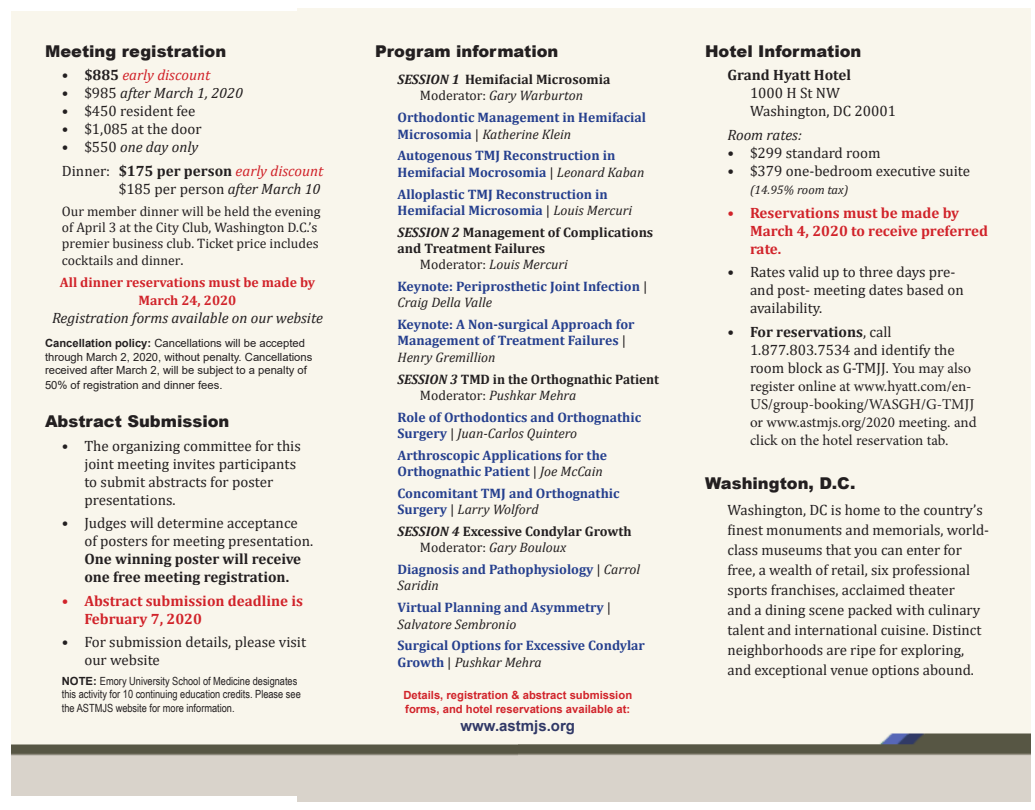
<style>
.page{position:relative;width:1035px;height:810px;background:#fff}
.page>*{position:absolute;margin:0;border:0;box-sizing:border-box;transform-origin:0 0}
.t1{font:900 16.25px "Arial";color:#231f20}
.t2{font:15px/18px "Cambria";color:#231f20}
.t3{font:15px/18px "Minion Pro";color:#231f20}
.t4{font:700 15px/18px "Cambria";color:#d1232a}
.t5{font:italic 15px "Cambria";color:#231f20}
.t6{font:700 15px "Cambria";color:#231f20}
.t7{font:italic 15px "Cambria";color:#d1232a}
.t8{font:700 15px "Arial";color:#313967}
.t9{font:700 13.75px/16.2px "Cambria";color:#253f8e}
.t10{font:700 13.75px/16.2px "Cambria";color:#231f20}
.t11{font:13.75px/16.2px "Cambria";color:#231f20}
.t12{font:700 13.75px/18px "Cambria";color:#d1232a;text-align:center}
.t13{font:italic 13.75px "Cambria";color:#231f20}
.t14{font:italic 12.5px "Cambria";color:#231f20}
.t15{font:11.25px/13.5px "Arial";color:#231f20}
.t16{font:11.25px/13.5px "Arial Narrow";color:#231f20}
.t17{font:700 11.25px/13.5px "Arial";color:#d1232a}
.s1{font-weight:700;font-style:normal;color:#231f20}
.s2{font-style:normal}
.s3{font-weight:400}
.s4{font-weight:400;font-style:italic;color:#d1232a}
.s5{font-style:italic}
.s6{font-size:15px}
.s7{font-weight:700}
.s8{font-family:"Arial";font-weight:700}
.s9{font-weight:400;font-style:italic}
.s10{font-weight:400;color:#231f20}
.s11{font-weight:400;font-style:italic;color:#231f20}
.s12{font-family:"Cambria";font-weight:700}
.s13{font-family:"Cambria"}
</style>
<div class="page">
<img style="left:298px;top:9px;width:732px;height:792px">
<div style="left:11px;top:11px;width:507px;height:785px;background:#f9f6ec"></div>
<p class="t1" style="left:45px;top:39px;width:183px">Meeting registration</p>
<p class="t7" style="left:62px;top:65px;width:150px"><span class="s1">• $885</span> early discount</p>
<p class="t5" style="left:62px;top:83px;width:183px"><span class="s2">• $985</span> after March 1, 2020</p>
<p class="t2" style="left:62px;top:102px;width:135px">• $450 resident fee</p>
<p class="t2" style="left:62px;top:120px;width:141px">• $1,085 at the door</p>
<p class="t5" style="left:62px;top:137px;width:138px"><span class="s2">• $550</span> one day only</p>
<p class="t6" style="left:62px;top:160px;width:263px"><span class="s3">Dinner:</span> $175 per person <span class="s4">early discount</span></p>
<p class="t2" style="left:119px;top:180px;width:203px">$185 per person <span class="s5">after March 10</span></p>
<p class="t11" style="left:62px;top:203px;width:260px">Our member dinner will be held the evening of April 3 at the City Club, Washington D.C.’s premier business club. Ticket price includes cocktails and dinner<span class="s6">.</span></p>
<p class="t12" style="left:60px;top:272px;width:257px">All dinner reservations must be made by<br>March 24, 2020</p>
<p class="t5" style="left:52px;top:307px;width:272px">Registration forms available on our website</p>
<p class="t15" style="left:45px;top:337px;width:269px"><span class="s7">Cancellation policy:</span> Cancellations will be accepted through March 2, 2020, without penalty. Cancellations received after March 2, will be subject to a penalty of</p>
<p class="t15" style="left:45px;top:379px;width:179px">50% of registration and dinner fees.</p>
<p class="t1" style="left:45px;top:409px;width:186px">Abstract Submission</p>
<p class="t2" style="left:84px;top:436px;width:218px;text-indent:-22px">• The organizing committee for this joint meeting invites participants to submit abstracts for poster presentations.</p>
<p class="t2" style="left:84px;top:514px;width:230px;text-indent:-22px">• Judges will determine acceptance of posters for meeting presentation.<br><span class="s7">One winning poster will receive one free meeting registration.</span></p>
<p class="t4" style="left:84px;top:591px;width:220px;text-indent:-22px">• Abstract submission deadline is<br>February 7, 2020</p>
<p class="t2" style="left:84px;top:633px;width:223px;text-indent:-22px">• For submission details, please visit our website</p>
<p class="t16" style="left:62px;top:673px;width:240px"><span class="s8">NOTE:</span> Emory University School of Medicine designates this activity for 10 continuing education credits. Please see the ASTMJS website for more information.</p>
<p class="t1" style="left:375px;top:39px;width:185px">Program information</p>
<p class="t10" style="left:398px;top:71px;width:214px;text-align:center"><span class="s5">SESSION 1</span> Hemifacial Microsomia<br><span class="s3">Moderator:</span> <span class="s9">Gary Warburton</span></p>
<p class="t9" style="left:398px;top:109px;width:250px">Orthodontic Management in Hemifacial<br>Microsomia <span class="s10">|</span> <span class="s11">Katherine Klein</span></p>
<p class="t9" style="left:398px;top:147px;width:249px">Autogenous TMJ Reconstruction in<br>Hemifacial Mocrosomia <span class="s10">|</span> <span class="s11">Leonard Kaban</span></p>
<p class="t9" style="left:398px;top:185px;width:236px">Alloplastic TMJ Reconstruction in<br>Hemifacial Microsomia <span class="s10">|</span> <span class="s11">Louis Mercuri</span></p>
<p class="t10" style="left:398px;top:223px;width:257px"><span class="s5">SESSION 2</span> Management of Complications</p>
<p class="t10" style="left:398px;top:240px;width:149px">and Treatment Failures</p>
<p class="t13" style="left:420px;top:255px;width:149px"><span class="s2">Moderator:</span> Louis Mercuri</p>
<p class="t9" style="left:398px;top:278px;width:251px">Keynote: Periprosthetic Joint Infection <span class="s10">|<br></span><span class="s11">Craig Della Valle</span></p>
<p class="t9" style="left:398px;top:316px;width:239px">Keynote: A Non-surgical Approach for<br>Management of Treatment Failures <span class="s10">|<br></span><span class="s11">Henry Gremillion</span></p>
<p class="t10" style="left:420px;top:370px;width:241px;text-indent:-22px"><span class="s5">SESSION 3</span> TMD in the Orthognathic Patient<br><span class="s3">Moderator:</span> <span class="s9">Pushkar Mehra</span></p>
<p class="t9" style="left:398px;top:408px;width:245px">Role of Orthodontics and Orthognathic<br>Surgery <span class="s10">|</span> <span class="s11">Juan-Carlos Quintero</span></p>
<p class="t9" style="left:398px;top:446px;width:211px">Arthroscopic Applications for the<br>Orthognathic Patient <span class="s10">|</span> <span class="s11">Joe McCain</span></p>
<p class="t9" style="left:398px;top:485px;width:224px">Concomitant TMJ and Orthognathic<br>Surgery <span class="s10">|</span> <span class="s11">Larry Wolford</span></p>
<p class="t10" style="left:420px;top:523px;width:213px;text-indent:-22px"><span class="s5">SESSION 4</span> Excessive Condylar Growth<br><span class="s3">Moderator:</span> <span class="s9">Gary Bouloux</span></p>
<p class="t9" style="left:398px;top:561px;width:244px">Diagnosis and Pathophysiology <span class="s10">|</span> <span class="s11">Carrol<br>Saridin</span></p>
<p class="t9" style="left:398px;top:599px;width:215px">Virtual Planning and Asymmetry <span class="s10">|<br></span><span class="s11">Salvatore Sembronio</span></p>
<p class="t9" style="left:398px;top:637px;width:249px">Surgical Options for Excessive Condylar<br>Growth <span class="s10">|</span> <span class="s11">Pushkar Mehra</span></p>
<p class="t17" style="left:403px;top:689px;width:230px">Details, registration &amp; abstract submission forms, and hotel reservations available at:</p>
<p class="t8" style="left:461px;top:715px;width:116px">www.astmjs.org</p>
<p class="t1" style="left:705px;top:39px;width:158px">Hotel Information</p>
<p class="t6" style="left:728px;top:65px;width:125px">Grand Hyatt Hotel</p>
<p class="t2" style="left:750px;top:84px;width:91px">1000 H St NW</p>
<p class="t2" style="left:750px;top:102px;width:148px">Washington, DC 20001</p>
<p class="t5" style="left:728px;top:124px;width:76px">Room rates:</p>
<p class="t2" style="left:728px;top:144px;width:155px">• $299 standard room</p>
<p class="t2" style="left:728px;top:162px;width:244px">• $379 one-bedroom executive suite</p>
<p class="t14" style="left:750px;top:181px;width:100px">(14.95% room tax)</p>
<p class="t4" style="left:750px;top:203px;width:240px;text-indent:-22px">• Reservations must be made by<br>March 4, 2020 to receive preferred rate.</p>
<p class="t2" style="left:750px;top:263px;width:215px;text-indent:-22px">• Rates valid up to three days pre&shy;and post- meeting dates based on availability.</p>
<p class="t3" style="left:750px;top:323px;width:228px;text-indent:-22px"><span class="s12">• For reservations</span><span class="s13">, call 1.877.803.7534 and identify the room block as G-TMJJ.</span> You may also register online at www.hyatt.com/en-US/group-booking/WASGH/G-TMJJ or www.astmjs.org/2020 meeting. and click on the hotel reservation tab.</p>
<p class="t1" style="left:705px;top:472px;width:152px">Washington, D.C.</p>
<p class="t2" style="left:728px;top:500px;width:263px;line-height:20px">Washington, DC is home to the country’s finest monuments and memorials, world&shy;class museums that you can enter for free, a wealth of retail, six professional sports franchises, acclaimed theater<br>and a dining scene packed with culinary talent and international cuisine. Distinct neighborhoods are ripe for exploring, and exceptional venue options abound.</p>
</div>
